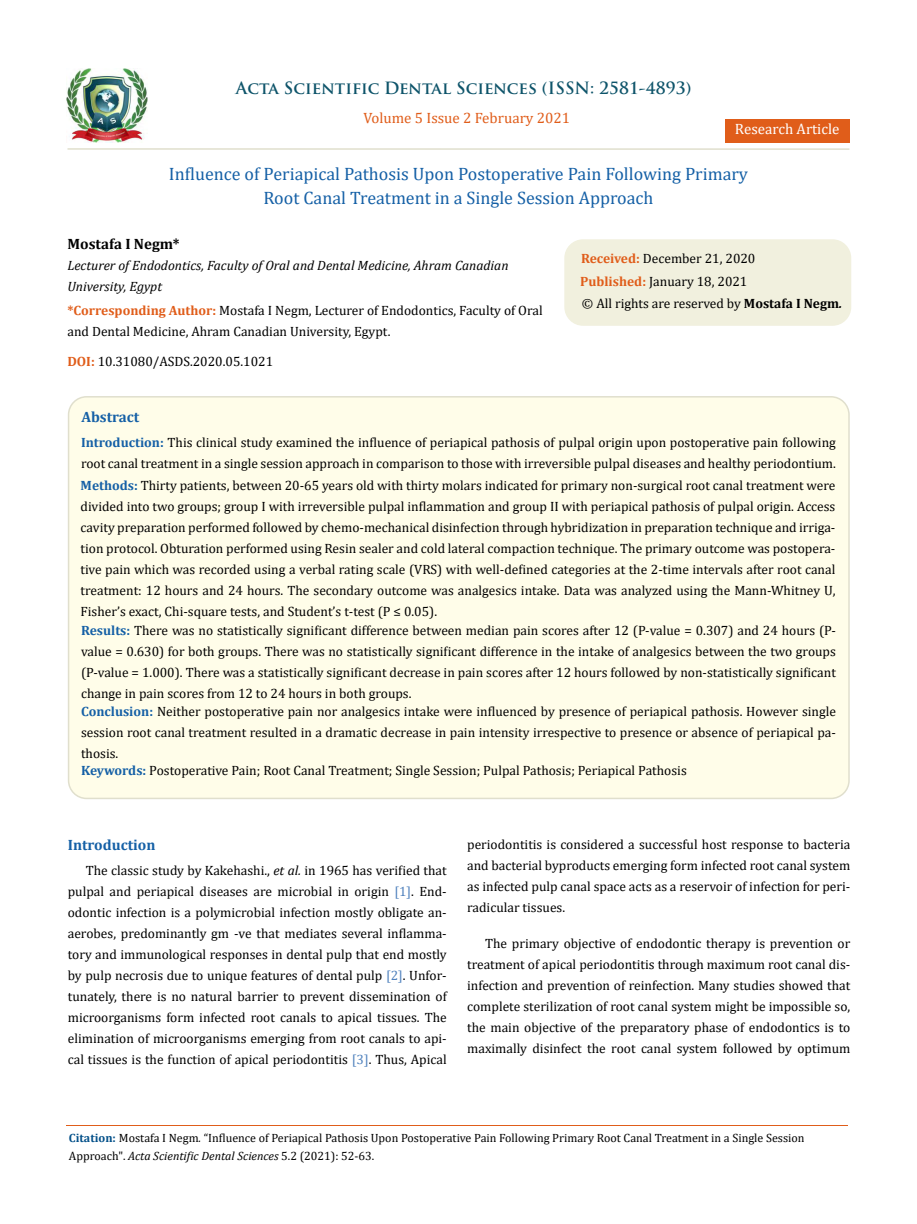
<style>
.page{position:relative;width:917px;height:1224px;background:#fff}
.page>*{position:absolute;margin:0;border:0;box-sizing:border-box;transform-origin:0 0}
.t1{font:18px/24px "Cambria";color:#1560a6;text-align:center}
.t2{font:700 16.5px "Trajan Pro";color:#0e546a}
.t3{font:15px "Cambria";color:#e05d1a}
.t4{font:700 15px "Cambria";color:#1560a6}
.t5{font:15px "Cambria";color:#fff}
.t6{font:700 15px "Cambria";color:#000}
.t7{font:13.5px/21px "Cambria";color:#000;text-align:justify}
.t8{font:italic 13.5px/21px "Cambria";color:#000}
.t9{font:12px/18px "Cambria";color:#000}
.s1{font-weight:700;color:#e05d1a}
.s2{font-weight:700}
.s3{font-weight:700;font-style:italic}
.s4{font-weight:700;color:#1560a6}
.s5{font-style:italic}
.s6{color:#4f81bd}
.s7{font-weight:700;color:#035089}
</style>
<div class="page">
<img style="left:67px;top:68px;width:80px;height:74px">
<div style="left:725px;top:119px;width:124px;height:23px;background:#e05d1a"></div>
<div style="left:565px;top:240px;width:285px;height:85px;background:#f1f0de;border-radius:18px"></div>
<div style="left:564px;top:239px;width:287px;height:87px;border:2px solid #f1f0de;border-radius:18px"></div>
<div style="left:69px;top:397px;width:780px;height:401px;background:#fffde9;border-radius:18px"></div>
<div style="left:68px;top:396px;width:781px;height:403px;border:2px solid #e0dfcd;border-radius:18px"></div>
<hr style="left:66px;top:1126px;width:781px;height:1px;background:#e05d1a">
<hr style="left:67px;top:148px;width:782px;height:2px;background:#e0dfcd">
<p class="t2" style="left:236px;top:77px;width:457px">Acta Scientific Dental Sciences (ISSN: 2581-4893)</p>
<p class="t3" style="left:363px;top:109px;width:208px">Volume 5 Issue 2 February 2021</p>
<p class="t5" style="left:735px;top:120px;width:106px">Research Article</p>
<h1 class="t1" style="left:169px;top:162px;width:580px">Influence of Periapical Pathosis Upon Postoperative Pain Following Primary<br>Root Canal Treatment in a Single Session Approach</h1>
<p class="t6" style="left:67px;top:233px;width:114px">Mostafa I Negm*</p>
<p class="t8" style="left:67px;top:254px;width:442px">Lecturer of Endodontics, Faculty of Oral and Dental Medicine, Ahram Canadian<br>University, Egypt</p>
<p class="t7" style="left:67px;top:300px;width:476px"><span class="s1">*Corresponding Author:</span> Mostafa I Negm, Lecturer of Endodontics, Faculty of Oral and Dental Medicine, Ahram Canadian University, Egypt.</p>
<p class="t7" style="left:580px;top:247px;width:177px;line-height:23px"><span class="s1">Received:</span> December 21, 2020<br><span class="s1">Published:</span> January 18, 2021</p>
<p class="t7" style="left:582px;top:293px;width:262px">© All rights are reserved by <span class="s2">Mostafa I Negm</span><span class="s3">.</span></p>
<p class="t7" style="left:67px;top:351px;width:207px"><span class="s1">DOI:</span> 10.31080/ASDS.2020.05.1021</p>
<p class="t4" style="left:81px;top:406px;width:60px">Abstract</p>
<p class="t7" style="left:81px;top:432px;width:756px"><span class="s4">Introduction:</span> This clinical study examined the influence of periapical pathosis of pulpal origin upon postoperative pain following root canal treatment in a single session approach in comparison to those with irreversible pulpal diseases and healthy periodontium.</p>
<p class="t7" style="left:81px;top:475px;width:756px"><span class="s4">Methods:</span> Thirty patients, between 20-65 years old with thirty molars indicated for primary non-surgical root canal treatment were divided into two groups; group I with irreversible pulpal inflammation and group II with periapical pathosis of pulpal origin. Access cavity preparation performed followed by chemo-mechanical disinfection through hybridization in preparation technique and irriga&shy;tion protocol. Obturation performed using Resin sealer and cold lateral compaction technique. The primary outcome was postopera&shy;tive pain which was recorded using a verbal rating scale (VRS) with well-defined categories at the 2-time intervals after root canal treatment: 12 hours and 24 hours. The secondary outcome was analgesics intake. Data was analyzed using the Mann-Whitney U, Fisher’s exact, Chi-square tests, and Student’s t-test (P ≤ 0.05).</p>
<p class="t7" style="left:81px;top:620px;width:756px"><span class="s4">Results:</span> There was no statistically significant difference between median pain scores after 12 (P-value = 0.307) and 24 hours (P&shy;value = 0.630) for both groups. There was no statistically significant difference in the intake of analgesics between the two groups (P-value = 1.000). There was a statistically significant decrease in pain scores after 12 hours followed by non-statistically significant change in pain scores from 12 to 24 hours in both groups.</p>
<p class="t7" style="left:81px;top:701px;width:756px"><span class="s4">Conclusion:</span> Neither postoperative pain nor analgesics intake were influenced by presence of periapical pathosis. However single session root canal treatment resulted in a dramatic decrease in pain intensity irrespective to presence or absence of periapical pa&shy;thosis.</p>
<p class="t7" style="left:81px;top:760px;width:607px"><span class="s4">Keywords:</span> Postoperative Pain; Root Canal Treatment; Single Session; Pulpal Pathosis; Periapical Pathosis</p>
<p class="t4" style="left:68px;top:834px;width:89px">Introduction</p>
<p class="t7" style="left:68px;top:860px;width:380px;text-indent:18px">The classic study by Kakehashi., <span class="s5">et al.</span> in 1965 has verified that pulpal and periapical diseases are microbial in origin <span class="s6">[1]</span>. End&shy;odontic infection is a polymicrobial infection mostly obligate an&shy;aerobes, predominantly gm -ve that mediates several inflamma&shy;tory and immunological responses in dental pulp that end mostly by pulp necrosis due to unique features of dental pulp <span class="s6">[2]</span>. Unfor&shy;tunately, there is no natural barrier to prevent dissemination of microorganisms form infected root canals to apical tissues. The elimination of microorganisms emerging from root canals to api&shy;cal tissues is the function of apical periodontitis <span class="s6">[3]</span>. Thus, Apical</p>
<p class="t7" style="left:467px;top:833px;width:384px">periodontitis is considered a successful host response to bacteria and bacterial byproducts emerging form infected root canal system as infected pulp canal space acts as a reservoir of infection for peri&shy;radicular tissues.</p>
<p class="t7" style="left:467px;top:932px;width:384px;text-indent:18px">The primary objective of endodontic therapy is prevention or treatment of apical periodontitis through maximum root canal dis&shy;infection and prevention of reinfection. Many studies showed that complete sterilization of root canal system might be impossible so, the main objective of the preparatory phase of endodontics is to maximally disinfect the root canal system followed by optimum</p>
<p class="t9" style="left:69px;top:1129px;width:737px"><span class="s7">Citation:</span> Mostafa I Negm<span class="s5">.</span> “Influence of Periapical Pathosis Upon Postoperative Pain Following Primary Root Canal Treatment in a Single Session<br>Approach". <span class="s5">Acta Scientific Dental Sciences</span> 5.2 (2021): 52-63.</p>
</div>
